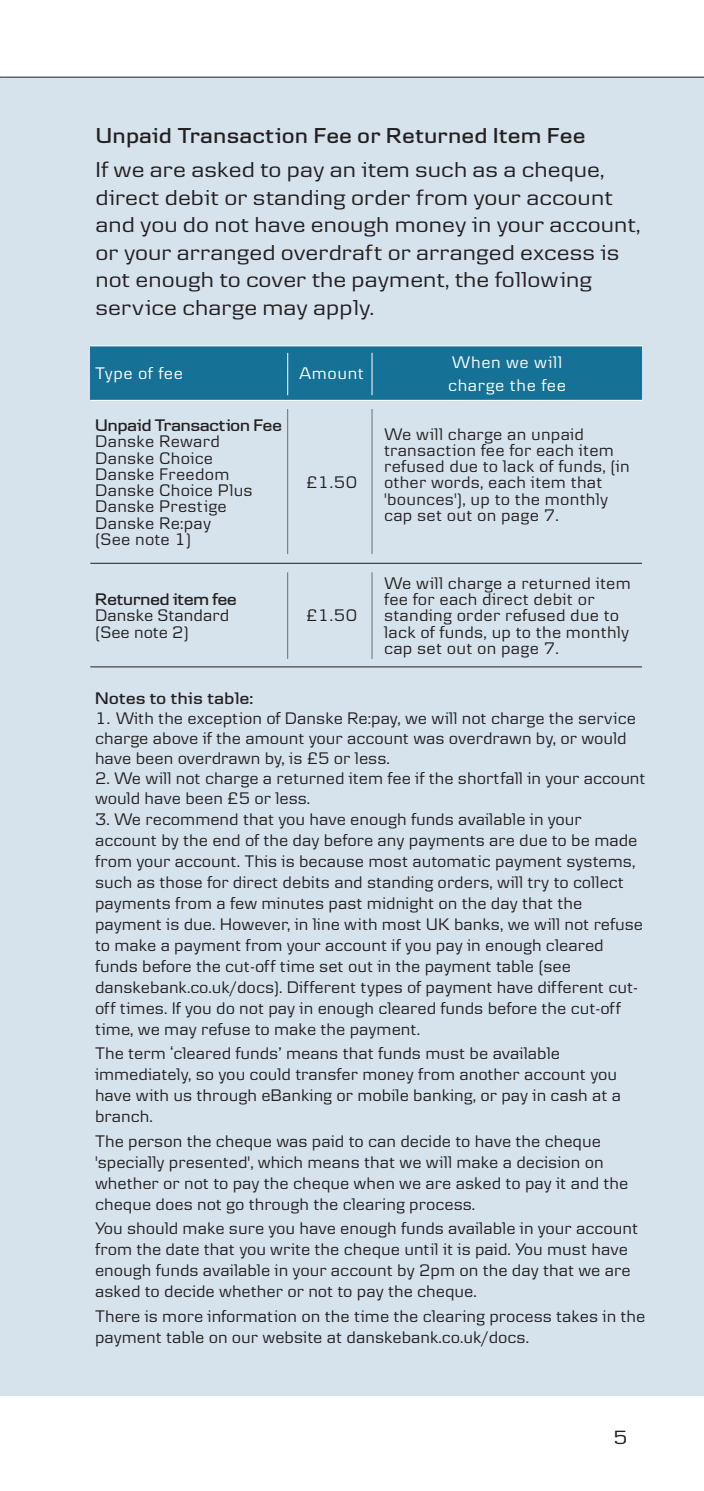
<style>
.page{position:relative;width:704px;height:1491px;background:#fff}
.page>*{position:absolute;margin:0;border:0;box-sizing:border-box;transform-origin:0 0}
.t1{font:22.5px/27.5px "Danske Headline";letter-spacing:.035em;color:#231f20}
.t2{font:600 22.5px "Danske Headline";letter-spacing:.035em;color:#231f20}
.t3{font:20px "Danske Headline";color:#231f20}
.t4{font:17.5px/21px "Danske Text";color:#231f20}
.t5{font:17.5px/23.5px "Danske Text";letter-spacing:.03em;color:#fff}
.t6{font:600 17.5px "Danske Headline";color:#231f20}
.t7{font:600 17.5px "Danske Headline";letter-spacing:.035em;color:#231f20}
</style>
<div class="page">
<div style="left:0;top:77px;width:703px;height:1318px;background:#d6e3ed"></div>
<hr style="left:3px;top:77px;width:700px;height:1px;background:#231f20">
<div style="left:90px;top:346px;width:201px;height:54px;background:#167196"></div>
<div style="left:291px;top:346px;width:81px;height:54px;background:#167196"></div>
<div style="left:372px;top:346px;width:269px;height:54px;background:#167196"></div>
<hr style="left:90px;top:345px;width:551px;height:1px;background:#fff">
<hr style="left:90px;top:400px;width:282px;height:1px;background:#fff">
<hr style="left:372px;top:400px;width:269px;height:1px;background:#fff">
<hr style="left:90px;top:563px;width:551px;height:1px;background:#231f20">
<hr style="left:90px;top:666px;width:551px;height:1px;background:#231f20">
<hr style="left:287px;top:409px;width:1px;height:145px;background:#6c6d70">
<hr style="left:371px;top:409px;width:1px;height:145px;background:#6c6d70">
<hr style="left:287px;top:572px;width:1px;height:87px;background:#6c6d70">
<hr style="left:371px;top:572px;width:1px;height:87px;background:#6c6d70">
<hr style="left:287px;top:353px;width:1px;height:42px;background:#fff">
<hr style="left:371px;top:353px;width:1px;height:42px;background:#fff">
<p class="t2" style="left:96px;top:128px;width:490px">Unpaid Transaction Fee or Returned Item Fee</p>
<p class="t1" style="left:96px;top:158px;width:545px">If we are asked to pay an item such as a cheque, direct debit or standing order from your account and you do not have enough money in your account, or your arranged overdraft or arranged excess is not enough to cover the payment, the following service charge may apply.</p>
<p class="t5" style="left:95px;top:363px;width:89px">Type of fee</p>
<p class="t5" style="left:299px;top:363px;width:66px">Amount</p>
<p class="t5" style="left:448px;top:352px;width:119px">When we will charge the fee</p>
<p class="t6" style="left:95px;top:419px;width:188px">Unpaid Transaction Fee</p>
<p class="t4" style="left:95px;top:435px;width:159px;line-height:16.2px">Danske Reward<br>Danske Choice<br>Danske Freedom<br>Danske Choice Plus<br>Danske Prestige<br>Danske Re:pay<br>(See note 1)</p>
<p class="t4" style="left:384px;top:427px;width:247px;line-height:16.2px">We will charge an unpaid transaction fee for each item refused due to lack of funds, (in other words, each item that 'bounces'), up to the monthly cap set out on page 7.</p>
<p class="t4" style="left:306px;top:473px;width:53px">£1.50</p>
<p class="t6" style="left:95px;top:593px;width:143px">Returned item fee</p>
<p class="t4" style="left:95px;top:609px;width:135px;line-height:16.2px">Danske Standard (See note 2)</p>
<p class="t4" style="left:306px;top:607px;width:53px">£1.50</p>
<p class="t4" style="left:384px;top:576px;width:248px;line-height:16.2px">We will charge a returned item fee for each direct debit or standing order refused due to lack of funds, up to the monthly cap set out on page 7.</p>
<p class="t7" style="left:95px;top:692px;width:160px">Notes to this table:</p>
<p class="t4" style="left:95px;top:709px;width:542px;line-height:20px">1. With the exception of Danske Re:pay, we will not charge the service charge above if the amount your account was overdrawn by, or would have been overdrawn by, is £5 or less.</p>
<p class="t4" style="left:95px;top:769px;width:552px;line-height:20px">2. We will not charge a returned item fee if the shortfall in your account would have been £5 or less.</p>
<p class="t4" style="left:95px;top:810px;width:549px">3. We recommend that you have enough funds available in your account by the end of the day before any payments are due to be made from your account. This is because most automatic payment systems, such as those for direct debits and standing orders, will try to collect payments from a few minutes past midnight on the day that the payment is due. However, in line with most UK banks, we will not refuse to make a payment from your account if you pay in enough cleared funds before the cut-off time set out in the payment table (see danskebank.co.uk/docs). Different types of payment have different cut&shy;off times. If you do not pay in enough cleared funds before the cut-off time, we may refuse to make the payment.</p>
<p class="t4" style="left:95px;top:1044px;width:527px">The term ‘cleared funds’ means that funds must be available immediately, so you could transfer money from another account you have with us through eBanking or mobile banking, or pay in cash at a branch.</p>
<p class="t4" style="left:95px;top:1132px;width:534px">The person the cheque was paid to can decide to have the cheque 'specially presented', which means that we will make a decision on whether or not to pay the cheque when we are asked to pay it and the cheque does not go through the clearing process.</p>
<p class="t4" style="left:95px;top:1219px;width:544px">You should make sure you have enough funds available in your account from the date that you write the cheque until it is paid. You must have enough funds available in your account by 2pm on the day that we are asked to decide whether or not to pay the cheque.</p>
<p class="t4" style="left:95px;top:1307px;width:551px">There is more information on the time the clearing process takes in the payment table on our website at danskebank.co.uk/docs.</p>
<p class="t3" style="left:613px;top:1430px;width:15px">5</p>
</div>
